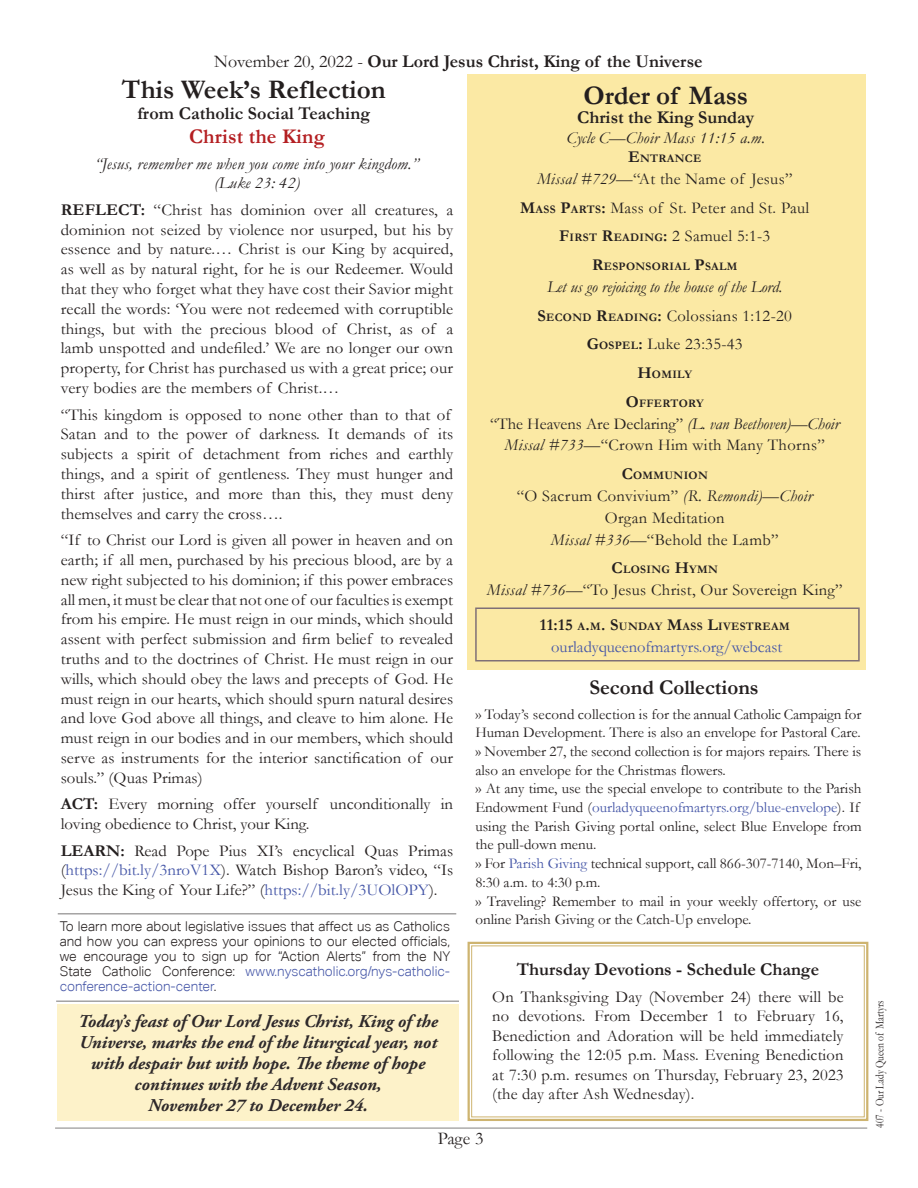
<style>
.page{position:relative;width:918px;height:1188px;background:#fff}
.page>*{position:absolute;margin:0;border:0;box-sizing:border-box;transform-origin:0 0}
.t1{font:700 27px "Garamond";color:#241f1f}
.t2{font:700 21px "Garamond";color:#241f1f}
.t3{font:700 21px "Garamond";letter-spacing:.01em;color:#b41f22}
.t4{font:italic 700 18px/21px "Adobe Garamond Pro";color:#2e292a;text-align:center}
.t5{font:700 18px "Garamond";color:#241f1f}
.t6{font:18px "Garamond";color:#241f1f}
.t7{font:16.5px/19.8px "Garamond";letter-spacing:.005em;color:#241f1f;text-align:justify}
.t8{font:italic 16.5px/28.7px "Garamond";letter-spacing:.01em;color:#241f1f;text-align:center}
.t9{font:16.5px "Garamond";color:#4455a7}
.t10{font:15px/18.8px "Garamond";color:#241f1f}
.t11{font:300 13.5px/15px "Aktiv Grotesk";color:#241f1f;text-align:justify}
.t12{font:12px "Garamond";color:#241f1f;scale:.8 1}
.t13{font:700 11.55px "Garamond";letter-spacing:.03em;color:#241f1f}
.s1{font-weight:400}
.s2{font-weight:700}
.s3{color:#4455a7}
.s4{font-size:16.5px}
.s5{font-style:italic}
.s6{font-weight:700;font-size:11.55px}
.s7{font-weight:700;font-style:normal}
.s8{font-weight:700;font-style:normal;font-size:11.55px}
.s9{font-style:normal}
</style>
<div class="page">
<div style="left:468px;top:75px;width:398px;height:595px;background:#fbe9a4"></div>
<hr style="left:55px;top:1128px;width:812px;height:1px;background:#838182">
<div style="left:475px;top:608px;width:385px;height:54px;border:2px solid #7f7077"></div>
<hr style="left:58px;top:913px;width:398px;height:1px;background:#777576">
<svg style="left:467px;top:941px;width:402px;height:180px"></svg>
<div style="left:471px;top:946px;width:394px;height:171px;border:1px solid #ceb470"></div>
<div style="left:57px;top:1004px;width:402px;height:117px;background:#fdf2c9"></div>
<hr style="left:56px;top:1001px;width:403px;height:1px;background:#777576">
<p class="t5" style="left:214px;top:49px;width:490px"><span class="s1">November 20, 2022 -</span> Our Lord Jesus Christ, King of the Universe</p>
<h1 class="t1" style="left:122px;top:71px;width:265px">This Week’s Reflection</h1>
<p class="t5" style="left:137px;top:101px;width:234px">from Catholic Social Teaching</p>
<p class="t3" style="left:189px;top:122px;width:137px">Christ the King</p>
<p class="t8" style="left:95px;top:153px;width:326px;line-height:19.5px">“Jesus, remember me when you come into your kingdom.” (Luke 23: 42)</p>
<p class="t7" style="left:61px;top:199px;width:394px"><span class="s2">REFLECT:</span> “Christ has dominion over all creatures, a dominion not seized by violence nor usurped, but his by essence and by nature.… Christ is our King by acquired, as well as by natural right, for he is our Redeemer. Would that they who forget what they have cost their Savior might recall the words: ‘You were not redeemed with corruptible things, but with the precious blood of Christ, as of a lamb unspotted and undefiled.’ We are no longer our own property, for Christ has purchased us with a great price; our very bodies are the members of Christ.…</p>
<p class="t7" style="left:61px;top:404px;width:394px;text-align:left">“This kingdom is opposed to none other than to that of Satan and to the power of darkness. It demands of its subjects a spirit of detachment from riches and earthly things, and a spirit of gentleness. They must hunger and thirst after justice, and more than this, they must deny themselves and carry the cross….</p>
<p class="t7" style="left:61px;top:530px;width:394px">“If to Christ our Lord is given all power in heaven and on earth; if all men, purchased by his precious blood, are by a new right subjected to his dominion; if this power embraces all men, it must be clear that not one of our faculties is exempt from his empire. He must reign in our minds, which should assent with perfect submission and firm belief to revealed truths and to the doctrines of Christ. He must reign in our wills, which should obey the laws and precepts of God. He must reign in our hearts, which should spurn natural desires and love God above all things, and cleave to him alone. He must reign in our bodies and in our members, which should serve as instruments for the interior sanctification of our souls.” (Quas Primas)</p>
<p class="t7" style="left:61px;top:794px;width:394px"><span class="s2">ACT:</span> Every morning offer yourself unconditionally in loving obedience to Christ, your King.</p>
<p class="t7" style="left:61px;top:840px;width:394px"><span class="s2">LEARN:</span> Read Pope Pius XI’s encyclical Quas Primas (<span class="s3">https://bit.ly/3nroV1X</span>). Watch Bishop Baron’s video, “Is Jesus the King of Your Life?” (<span class="s3">https://bit.ly/3UOlOPY</span>).</p>
<p class="t11" style="left:60px;top:919px;width:392px">To learn more about legislative issues that affect us as Catholics and how you can express your opinions to our elected officials, we encourage you to sign up for “Action Alerts” from the NY State Catholic Conference: <span class="s3">www.nyscatholic.org/nys-catholic&shy;conference-action-center</span>.</p>
<p class="t4" style="left:78px;top:1011px;width:361px">Today’s feast of Our Lord Jesus Christ, King of the Universe, marks the end of the liturgical year, not with despair but with hope. The theme of hope continues with the Advent Season,<br>November 27 to December 24.</p>
<h1 class="t1" style="left:584px;top:77px;width:166px">Order of Mass</h1>
<p class="t5" style="left:577px;top:105px;width:179px">Christ the King Sunday</p>
<p class="t8" style="left:566px;top:123px;width:200px">Cycle C—Choir Mass 11:15 a.m.</p>
<p class="t13" style="left:628px;top:151px;width:75px"><span class="s4">E</span>NTRANCE</p>
<p class="t7" style="left:520px;top:164px;width:291px;line-height:28.7px;text-align:center"><span class="s5">Missal #729</span>—“At the Name of Jesus”<br><span class="s2">M</span><span class="s6">ASS</span> <span class="s2">P</span><span class="s6">ARTS</span><span class="s2">:</span> Mass of St. Peter and St. Paul<br><span class="s2">F</span><span class="s6">IRST</span> <span class="s2">R</span><span class="s6">EADING</span><span class="s2">:</span> 2 Samuel 5:1-3</p>
<p class="t13" style="left:592px;top:259px;width:29px"><span class="s4">R</span>ESPO</p>
<p class="t13" style="left:636px;top:259px;width:103px">NSO RIAL <span class="s4">P</span>SALM</p>
<p class="t8" style="left:538px;top:272px;width:256px">Let us go rejoicing to the house of the Lord.<br><span class="s7">S</span><span class="s8">ECOND</span> <span class="s7">R</span><span class="s8">EADING</span><span class="s7">:</span> <span class="s9">Colossians 1:12-20</span></p>
<p class="t13" style="left:587px;top:338px;width:21px"><span class="s4">G</span>OSP</p>
<p class="t7" style="left:622px;top:334px;width:122px"><span class="s6">EL</span><span class="s2">:</span> Luke 23:35-43</p>
<p class="t13" style="left:637px;top:366px;width:56px"><span class="s4">H</span>OMILY</p>
<p class="t13" style="left:626px;top:395px;width:79px"><span class="s4">O</span>FFERTORY</p>
<p class="t7" style="left:490px;top:412px;width:351px;line-height:21.9px;text-align:center">“The Heavens Are Declaring” <span class="s5">(L. van Beethoven)—Choir<br>Missal #733</span>—“Crown Him with Many Thorns”</p>
<p class="t13" style="left:622px;top:468px;width:23px"><span class="s4">C</span>OMM</p>
<p class="t13" style="left:664px;top:468px;width:45px">UNION</p>
<p class="t7" style="left:517px;top:484px;width:297px;line-height:21.9px;text-align:center">“O Sacrum Convivium” <span class="s5">(R. Remondi)—Choir<br></span>Organ Meditation<br><span class="s5">Missal #336</span>—“Behold the Lamb”</p>
<p class="t13" style="left:612px;top:562px;width:108px"><span class="s4">C</span>LOSING <span class="s4">H</span>YMN</p>
<p class="t7" style="left:487px;top:580px;width:357px"><span class="s5">Missal #736</span>—“To Jesus Christ, Our Sovereign King”</p>
<p class="t13" style="left:540px;top:619px;width:251px"><span class="s4">11:15</span> A<span class="s4">.</span>M<span class="s4">. S</span>UNDAY <span class="s4">M</span>ASS <span class="s4">L</span>IVESTREAM</p>
<p class="t9" style="left:551px;top:636px;width:233px">ourladyqueenofmartyrs.org/webcast</p>
<p class="t2" style="left:589px;top:673px;width:171px">Second Collections</p>
<p class="t10" style="left:475px;top:704px;width:388px">›› Today’s second collection is for the annual Catholic Campaign for Human Development. There is also an envelope for Pastoral Care. ›› November 27, the second collection is for majors repairs. There is also an envelope for the Christmas flowers.<br>›› At any time, use the special envelope to contribute to the Parish Endowment Fund (<span class="s3">ourladyqueenofmartyrs.org/blue-envelope</span>). If using the Parish Giving portal online, select Blue Envelope from the pull-down menu.<br>›› For <span class="s3">Parish Giving</span> technical support, call 866-307-7140, Mon–Fri, 8:30 a.m. to 4:30 p.m.<br>›› Traveling? Remember to mail in your weekly offertory, or use online Parish Giving or the Catch-Up envelope.</p>
<p class="t5" style="left:517px;top:957px;width:304px">Thursday Devotions - Schedule Change</p>
<p class="t7" style="left:492px;top:986px;width:353px">On Thanksgiving Day (November 24) there will be no devotions. From December 1 to February 16, Benediction and Adoration will be held immediately following the 12:05 p.m. Mass. Evening Benediction at 7:30 p.m. resumes on Thursday, February 23, 2023 (the day after Ash Wednesday).</p>
<p class="t6" style="left:438px;top:1126px;width:47px">Page 3</p>
<p class="t12" style="left:872px;top:1128px;width:161px;rotate:-90deg">407 - Our Lady Queen of Martyrs</p>
</div>
